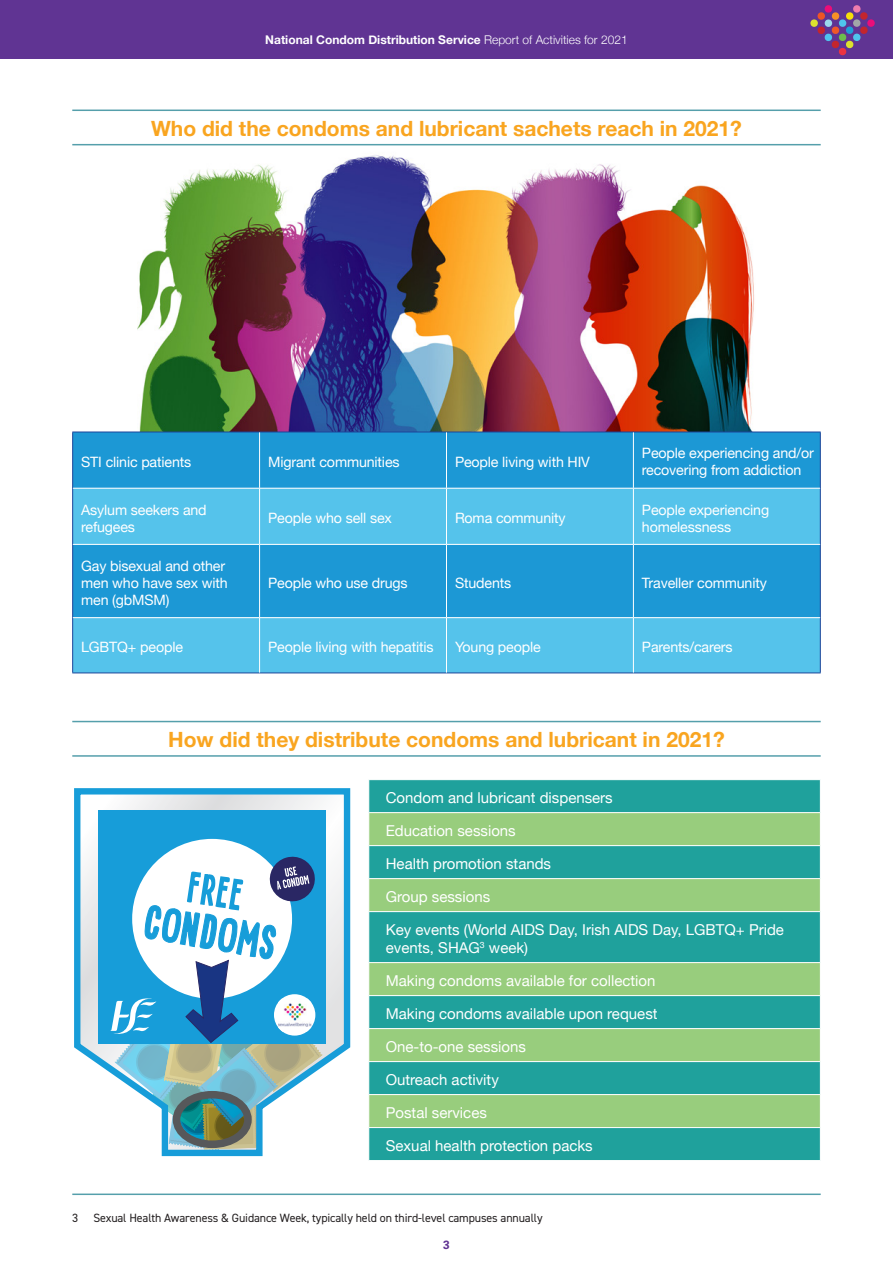
<style>
.page{position:relative;width:893px;height:1263px;background:#fff}
.page>*{position:absolute;margin:0;border:0;box-sizing:border-box;transform-origin:0 0}
.Heading_3{font:700 21px "Helvetica Neue";color:#f9a520}
.Heading_3-2{font:15px/18px "Helvetica Neue";color:#fff}
.Body_Copy{font:14.25px/17.1px "Helvetica Neue";letter-spacing:-.01em;color:#fff}
.Body_Copy-2{font:12px "DIN2014";letter-spacing:-.01em;color:#231f20}
.t1{font:700 12px "Helvetica Neue";color:#fff}
.t2{font:700 12px "Univers";color:#603493}
.s1{font-weight:300}
</style>
<div class="page">
<div style="left:0;top:0;width:893px;height:58px;background:#603493"></div>
<svg style="left:810px;top:5px;width:65px;height:51px"></svg>
<img style="left:137px;top:155px;width:619px;height:277px">
<div style="left:73px;top:433px;width:747px;height:55px;background:#1c98d5"></div>
<svg style="left:73px;top:489px;width:747px;height:183px;background:#3eb1e2"></svg>
<hr style="left:72px;top:432px;width:188px;height:1px;background:#1c469a">
<hr style="left:72px;top:432px;width:1px;height:56px;background:#1c469a">
<hr style="left:260px;top:432px;width:186px;height:1px;background:#1c469a">
<hr style="left:446px;top:432px;width:187px;height:1px;background:#1c469a">
<hr style="left:633px;top:432px;width:188px;height:1px;background:#1c469a">
<hr style="left:820px;top:432px;width:1px;height:56px;background:#1c469a">
<hr style="left:72px;top:488px;width:1px;height:56px;background:#1c469a">
<hr style="left:820px;top:488px;width:1px;height:56px;background:#1c469a">
<hr style="left:72px;top:544px;width:1px;height:74px;background:#1c469a">
<hr style="left:820px;top:544px;width:1px;height:74px;background:#1c469a">
<hr style="left:72px;top:618px;width:1px;height:54px;background:#1c469a">
<hr style="left:820px;top:618px;width:1px;height:54px;background:#1c469a">
<hr style="left:72px;top:672px;width:188px;height:1px;background:#1c469a">
<hr style="left:260px;top:672px;width:186px;height:1px;background:#1c469a">
<hr style="left:446px;top:672px;width:187px;height:1px;background:#1c469a">
<hr style="left:633px;top:672px;width:188px;height:1px;background:#1c469a">
<hr style="left:259px;top:432px;width:1px;height:56px;background:#fff">
<hr style="left:446px;top:432px;width:1px;height:56px;background:#fff">
<hr style="left:259px;top:489px;width:1px;height:55px;background:#fff">
<hr style="left:446px;top:489px;width:1px;height:55px;background:#fff">
<hr style="left:73px;top:544px;width:187px;height:1px;background:#fff">
<hr style="left:260px;top:544px;width:186px;height:1px;background:#fff">
<hr style="left:259px;top:545px;width:1px;height:72px;background:#fff">
<hr style="left:446px;top:544px;width:187px;height:1px;background:#fff">
<hr style="left:446px;top:545px;width:1px;height:72px;background:#fff">
<hr style="left:633px;top:544px;width:187px;height:1px;background:#fff">
<hr style="left:73px;top:617px;width:187px;height:1px;background:#fff">
<hr style="left:260px;top:617px;width:186px;height:1px;background:#fff">
<hr style="left:259px;top:618px;width:1px;height:54px;background:#fff">
<hr style="left:446px;top:617px;width:187px;height:1px;background:#fff">
<hr style="left:446px;top:618px;width:1px;height:54px;background:#fff">
<hr style="left:633px;top:617px;width:187px;height:1px;background:#fff">
<hr style="left:633px;top:432px;width:1px;height:56px;background:#fff">
<hr style="left:633px;top:489px;width:1px;height:55px;background:#fff">
<hr style="left:633px;top:545px;width:1px;height:72px;background:#fff">
<hr style="left:633px;top:618px;width:1px;height:54px;background:#fff">
<hr style="left:72px;top:144px;width:749px;height:1px;background:#559fab">
<hr style="left:72px;top:110px;width:749px;height:1px;background:#559fab">
<svg style="left:74px;top:788px;width:277px;height:369px"></svg>
<div style="left:99px;top:810px;width:227px;height:234px;background:#179dd9"></div>
<div style="left:132px;top:839px;width:160px;height:160px;background:#fff;border-radius:50%"></div>
<svg style="left:110px;top:854px;width:212px;height:297px"></svg>
<div style="left:274px;top:994px;width:41px;height:41px;background:#fff;border-radius:50%"></div>
<img style="left:278px;top:998px;width:33px;height:34px">
<div style="left:369px;top:780px;width:451px;height:380px;background:#1fa19c"></div>
<svg style="left:369px;top:813px;width:451px;height:314px;background:#5eb88c"></svg>
<hr style="left:368px;top:962px;width:453px;height:1px;background:#fff">
<hr style="left:368px;top:995px;width:453px;height:1px;background:#fff">
<hr style="left:368px;top:1028px;width:453px;height:1px;background:#fff">
<hr style="left:368px;top:1061px;width:453px;height:1px;background:#fff">
<hr style="left:368px;top:1094px;width:453px;height:1px;background:#fff">
<hr style="left:368px;top:1127px;width:453px;height:1px;background:#fff">
<hr style="left:369px;top:812px;width:451px;height:1px;background:#fff">
<hr style="left:369px;top:845px;width:451px;height:1px;background:#fff">
<hr style="left:369px;top:878px;width:451px;height:1px;background:#fff">
<hr style="left:369px;top:911px;width:451px;height:1px;background:#fff">
<hr style="left:72px;top:755px;width:749px;height:2px;background:#559fab">
<hr style="left:72px;top:721px;width:749px;height:1px;background:#559fab">
<hr style="left:72px;top:1193px;width:749px;height:2px;background:#559fab">
<p class="t1" style="left:265px;top:30px;width:364px">National Condom Distribution Service <span class="s1">Report of Activities for 2021</span></p>
<p class="Heading_3" style="left:151px;top:112px;width:592px">Who did the condoms and lubricant sachets reach in 2021?</p>
<p class="Body_Copy" style="left:81px;top:454px;width:112px">STI clinic patients</p>
<p class="Body_Copy" style="left:268px;top:454px;width:133px">Migrant communities</p>
<p class="Body_Copy" style="left:455px;top:454px;width:137px">People living with HIV</p>
<p class="Body_Copy" style="left:642px;top:445px;width:173px">People experiencing and/or recovering from addiction</p>
<p class="Body_Copy" style="left:81px;top:502px;width:127px">Asylum seekers and refugees</p>
<p class="Body_Copy" style="left:268px;top:510px;width:125px">People who sell sex</p>
<p class="Body_Copy" style="left:455px;top:510px;width:112px">Roma community</p>
<p class="Body_Copy" style="left:642px;top:502px;width:129px">People experiencing homelessness</p>
<p class="Body_Copy" style="left:81px;top:558px;width:148px">Gay bisexual and other men who have sex with men (gbMSM)</p>
<p class="Body_Copy" style="left:268px;top:575px;width:141px">People who use drugs</p>
<p class="Body_Copy" style="left:455px;top:575px;width:58px">Students</p>
<p class="Body_Copy" style="left:642px;top:575px;width:126px">Traveller community</p>
<p class="Body_Copy" style="left:81px;top:639px;width:103px">LGBTQ+ people</p>
<p class="Body_Copy" style="left:268px;top:639px;width:167px">People living with hepatitis</p>
<p class="Body_Copy" style="left:455px;top:639px;width:87px">Young people</p>
<p class="Body_Copy" style="left:642px;top:639px;width:92px">Parents/carers</p>
<p class="Heading_3" style="left:168px;top:723px;width:558px">How did they distribute condoms and lubricant in 2021?</p>
<p class="Heading_3-2" style="left:386px;top:790px;width:229px">Condom and lubricant dispensers</p>
<p class="Heading_3-2" style="left:386px;top:823px;width:132px">Education sessions</p>
<p class="Heading_3-2" style="left:386px;top:856px;width:167px">Health promotion stands</p>
<p class="Heading_3-2" style="left:386px;top:889px;width:106px">Group sessions</p>
<p class="Heading_3-2" style="left:386px;top:922px;width:400px">Key events (World AIDS Day, Irish AIDS Day, LGBTQ+ Pride events, SHAG<sup>3</sup> week)</p>
<p class="Heading_3-2" style="left:386px;top:973px;width:271px">Making condoms available for collection</p>
<p class="Heading_3-2" style="left:386px;top:1006px;width:273px">Making condoms available upon request</p>
<p class="Heading_3-2" style="left:386px;top:1039px;width:142px">One-to-one sessions</p>
<p class="Heading_3-2" style="left:386px;top:1072px;width:115px">Outreach activity</p>
<p class="Heading_3-2" style="left:386px;top:1105px;width:103px">Postal services</p>
<p class="Heading_3-2" style="left:386px;top:1138px;width:208px">Sexual health protection packs</p>
<p class="Body_Copy-2" style="left:72px;top:1211px;width:7px">3</p>
<p class="Body_Copy-2" style="left:94px;top:1211px;width:451px">Sexual Health Awareness &amp; Guidance Week, typically held on third-level campuses annually</p>
<p class="t2" style="left:443px;top:1238px;width:8px">3</p>
</div>
